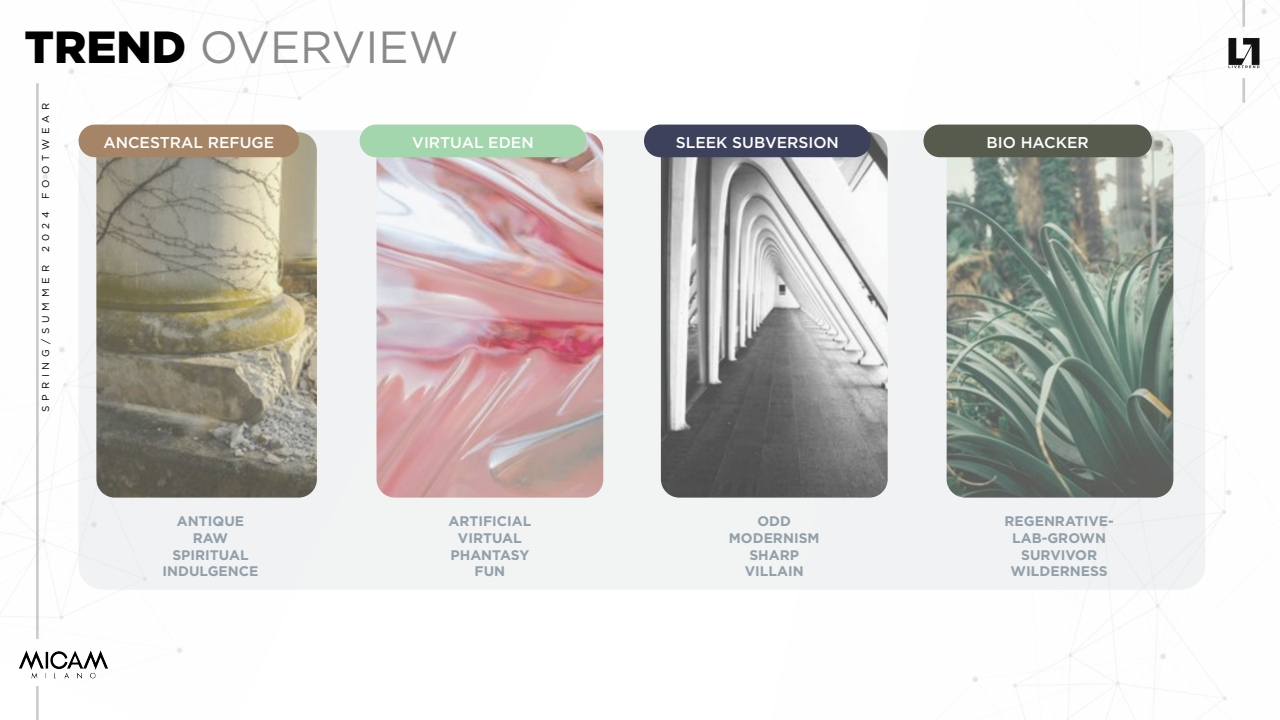
<style>
.page{position:relative;width:1280px;height:720px;background:#fff}
.page>*{position:absolute;margin:0;border:0;box-sizing:border-box;transform-origin:0 0}
.t1{font:45px "Gotham";color:#8a8a8a}
.t2{font:500 15.6px "Gotham";color:#fff}
.t3{font:700 13.9px/16.7px "Gotham";color:#91a0aa;text-align:center}
.t4{font:9.9px "Gotham";letter-spacing:.5em;color:#000}
.s1{font-weight:900;color:#000}
</style>
<div class="page">
<img style="left:766px;top:0;width:508px;height:719px">
<img style="left:2px;top:4px;width:580px;height:716px">
<img style="left:2px;top:641px;width:127px;height:47px">
<div style="left:79px;top:130px;width:1126px;height:460px;background:#f1f2f3;border-radius:24px"></div>
<img style="left:96px;top:132px;width:221px;height:366px">
<div style="left:79px;top:125px;width:220px;height:32px;background:#a58566;border-radius:16px"></div>
<img style="left:947px;top:132px;width:226px;height:366px">
<img style="left:377px;top:132px;width:226px;height:366px">
<img style="left:661px;top:132px;width:227px;height:366px">
<div style="left:360px;top:125px;width:226px;height:32px;background:#a3d6ac;border-radius:16px"></div>
<div style="left:644px;top:125px;width:227px;height:32px;background:#3d415c;border-radius:16px"></div>
<div style="left:923px;top:125px;width:229px;height:32px;background:#575b4d;border-radius:16px"></div>
<p class="t1" style="left:24px;top:18px;width:436px"><span class="s1">TREND</span> OVERVIEW</p>
<p class="t4" style="left:39px;top:199px;width:98px;rotate:-90deg">FOOTWEAR</p>
<p class="t4" style="left:39px;top:252px;width:42px;rotate:-90deg">2024</p>
<p class="t4" style="left:39px;top:412px;width:149px;rotate:-90deg">SPRING/SUMMER</p>
<p class="t2" style="left:103px;top:132px;width:172px">ANCESTRAL REFUGE</p>
<p class="t3" style="left:177px;top:513px;width:69px">ANTIQUE</p>
<p class="t3" style="left:193px;top:530px;width:37px">RAW</p>
<p class="t3" style="left:172px;top:546px;width:78px">SPIRITUAL</p>
<p class="t3" style="left:163px;top:563px;width:97px">INDULGENCE</p>
<p class="t2" style="left:412px;top:132px;width:123px">VIRTUAL EDEN</p>
<p class="t2" style="left:676px;top:132px;width:165px">SLEEK SUBVERSION</p>
<p class="t2" style="left:987px;top:132px;width:104px">BIO HACKER</p>
<p class="t3" style="left:448px;top:513px;width:84px">ARTIFICIAL</p>
<p class="t3" style="left:458px;top:530px;width:65px">VIRTUAL</p>
<p class="t3" style="left:450px;top:546px;width:80px">PHANTASY</p>
<p class="t3" style="left:475px;top:563px;width:32px">FUN</p>
<p class="t3" style="left:758px;top:513px;width:35px">ODD</p>
<p class="t3" style="left:729px;top:530px;width:92px">MODERNISM</p>
<p class="t3" style="left:749px;top:546px;width:51px">SHARP</p>
<p class="t3" style="left:745px;top:563px;width:60px">VILLAIN</p>
<p class="t3" style="left:1004px;top:513px;width:111px">REGENRATIVE-<br>LAB-GROWN</p>
<p class="t3" style="left:1021px;top:546px;width:77px">SURVIVOR</p>
<p class="t3" style="left:1011px;top:563px;width:99px">WILDERNESS</p>
</div>
